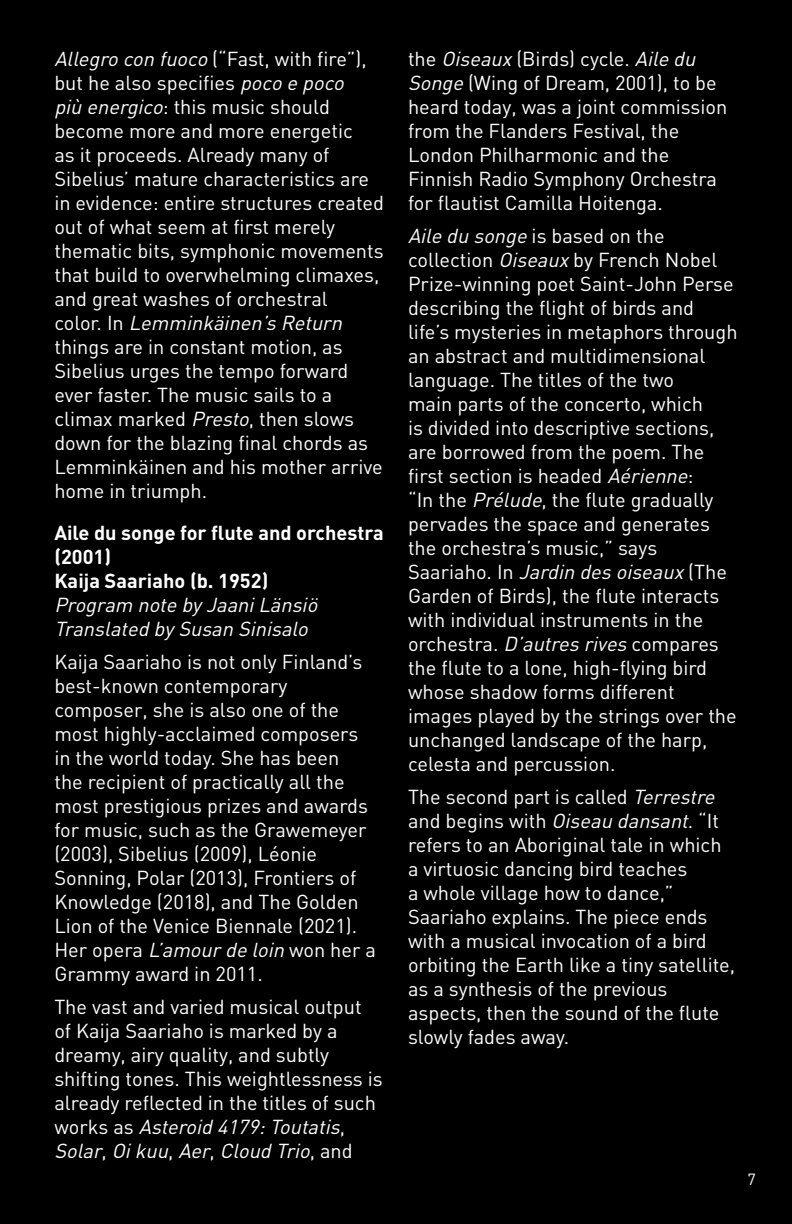
<style>
.page{position:relative;width:792px;height:1224px;background:#000}
.page>*{position:absolute;margin:0;border:0;box-sizing:border-box;transform-origin:0 0}
.t1{font:20px/24px "DIN";color:#fff}
.t2{font:700 20px/24px "DIN";color:#fff}
.t3{font:italic 20px "DIN";color:#fff}
.t4{font:16px "DIN";color:#fff}
.s1{font-style:italic}
</style>
<div class="page">
<p class="t1" style="left:54px;top:46px;width:331px"><span class="s1">Allegro con fuoco</span> (“Fast, with fire”), but he also specifies <span class="s1">poco e poco più energico</span>: this music should become more and more energetic<br>as it proceeds. Already many of Sibelius’ mature characteristics are in evidence: entire structures created out of what seem at first merely thematic bits, symphonic movements that build to overwhelming climaxes, and great washes of orchestral<br>c o l o r. I n <span class="s1">Lemminkäinen’s Return </span>things are in constant motion, as Sibelius urges the tempo forward ever faster. The music sails to a climax marked <span class="s1">Presto</span>, then slows down for the blazing final chords as Lemminkäinen and his mother arrive home in triumph.</p>
<p class="t2" style="left:54px;top:520px;width:331px">Aile du songe for flute and orchestra (2001)</p>
<p class="t2" style="left:54px;top:568px;width:216px">Kaija Saariaho (b. 1952)</p>
<p class="t3" style="left:54px;top:592px;width:270px">Program note byJaaniLänsiö</p>
<p class="t3" style="left:54px;top:616px;width:260px">Translated bySusan Sinisalo</p>
<p class="t1" style="left:54px;top:649px;width:323px">Kaija Saariaho is not only Finland’s best-known contemporary composer, she is also one of the most highly-acclaimed composers in the world today. She has been<br>the recipient of practically all the most prestigious prizes and awards for music, such as the Grawemeyer (2003), Sibelius (2009), Léonie<br>Sonning, Polar (2013), Frontiers of<br>Knowledge (2018), and The Golden<br>Lion of the Venice Biennale (2021).<br>Her opera <span class="s1">L’amourde loin</span> won her a<br>Grammy award in 2011.</p>
<p class="t1" style="left:54px;top:994px;width:330px">The vast and varied musical output of Kaija Saariaho is marked by a dreamy, airy quality, and subtly shifting tones. This weightlessness is already reflected in the titles of such w o r k s a s <span class="s1">Asteroid 4179:Toutatis</span>, <span class="s1">Solar</span>, <span class="s1">Oikuu</span>, <span class="s1">Aer</span>, <span class="s1">Cloud Trio</span>, a n d</p>
<p class="t1" style="left:408px;top:46px;width:321px">the <span class="s1">Oiseaux</span>(Birds) cycle. <span class="s1">Aile du<br>Songe</span> (Wing of Dream, 2001), to be heard today, was a joint commission from the Flanders Festival, the<br>London Philharmonic and the<br>Finnish Radio Symphony Orchestra for flautist Camilla Hoitenga.</p>
<p class="t1" style="left:408px;top:223px;width:331px"><span class="s1">Aile du songe</span> is based on the collection <span class="s1">Oiseaux</span>by French Nobel Prize-winning poet Saint-John Perse describing the flight of birds and life’s mysteries in metaphors through an abstract and multidimensional language. The titles of the two<br>main parts of the concerto, which<br>is divided into descriptive sections, are borrowed from the poem. The first section is headed <span class="s1">Aérienne</span>:<br>“In the <span class="s1">Prélude</span>, the flute gradually pervades the space and generates the orchestra’s music,” says<br>S a a ri a h o . I n <span class="s1">Jardin des oiseaux</span>(T h e Garden of Birds), the flute interacts with individual instruments in the orchestra. <span class="s1">D’autres rives</span> compares the flute to a lone, high-flying bird whose shadow forms different images played by the strings over the unchanged landscape of the harp, celesta and percussion.</p>
<p class="t1" style="left:408px;top:784px;width:329px">The second part is called <span class="s1">Terrestre </span>and begins with <span class="s1">Oiseau dansant</span>. “It refers to an Aboriginal tale in which a virtuosic dancing bird teaches<br>a whole village how to dance,” Saariaho explains. The piece ends with a musical invocation of a bird orbiting the Earth like a tiny satellite, as a synthesis of the previous aspects, then the sound of the flute slowly fades away.</p>
<p class="t4" style="left:748px;top:1170px;width:10px">7</p>
</div>
